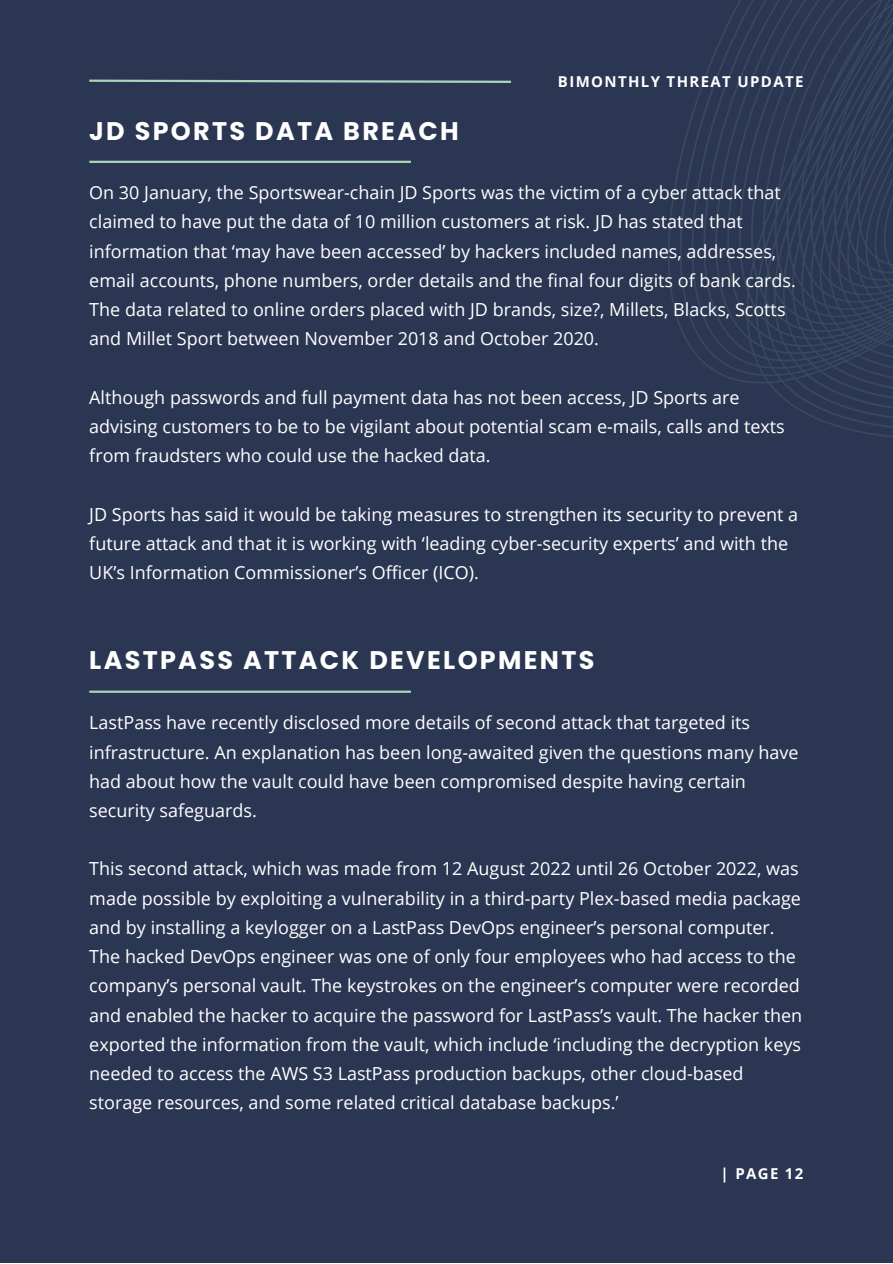
<style>
.page{position:relative;width:893px;height:1264px;background:#fff}
.page>*{position:absolute;margin:0;border:0;box-sizing:border-box;transform-origin:0 0}
.t1{font:700 25.5px "Poppins";letter-spacing:.09em;color:#fff}
.t2{font:18px/29.2px "Open Sans";color:#fff}
.t3{font:700 15px "Open Sans";letter-spacing:.09em;color:#fff}
</style>
<div class="page">
<div style="left:0;top:0;width:892px;height:1262px;background:#2a3652"></div>
<svg style="left:89px;top:79px;width:422px;height:4px"></svg>
<svg style="left:668px;top:0;width:224px;height:437px"></svg>
<hr style="left:89px;top:161px;width:322px;height:2px;background:#a9d6b9">
<hr style="left:89px;top:690px;width:322px;height:3px;background:#a9d6b9">
<h1 class="t1" style="left:89px;top:113px;width:371px">JD SPORTS DATA BREACH</h1>
<p class="t3" style="left:558px;top:71px;width:247px">BIMONTHLY THREAT UPDATE</p>
<p class="t2" style="left:89px;top:177px;width:708px">On 30 January, the Sportswear-chain JD Sports was the victim of a cyber attack that claimed to have put the data of 10 million customers at risk. JD has stated that information that ‘may have been accessed’ by hackers included names, addresses, email accounts, phone numbers, order details and the final four digits of bank cards.<br>The data related to online orders placed with JD brands, size?, Millets, Blacks, Scotts and Millet Sport between November 2018 and October 2020.</p>
<p class="t2" style="left:89px;top:382px;width:697px">Although passwords and full payment data has not been access, JD Sports are advising customers to be to be vigilant about potential scam e-mails, calls and texts from fraudsters who could use the hacked data.</p>
<p class="t2" style="left:89px;top:499px;width:710px">JD Sports has said it would be taking measures to strengthen its security to prevent a future attack and that it is working with ‘leading cyber-security experts’ and with the<br>UK’s Information Commissioner’s Officer (ICO).</p>
<h1 class="t1" style="left:89px;top:642px;width:506px">LASTPASS ATTACK DEVELOPMENTS</h1>
<p class="t2" style="left:89px;top:707px;width:710px">LastPass have recently disclosed more details of second attack that targeted its infrastructure. An explanation has been long-awaited given the questions many have had about how the vault could have been compromised despite having certain security safeguards.</p>
<p class="t2" style="left:89px;top:853px;width:714px">This second attack, which was made from 12 August 2022 until 26 October 2022, was made possible by exploiting a vulnerability in a third-party Plex-based media package and by installing a keylogger on a LastPass DevOps engineer’s personal computer.<br>The hacked DevOps engineer was one of only four employees who had access to the company’s personal vault. The keystrokes on the engineer’s computer were recorded and enabled the hacker to acquire the password for LastPass’s vault. The hacker then exported the information from the vault, which include ‘including the decryption keys needed to access the AWS S3 LastPass production backups, other cloud-based storage resources, and some related critical database backups.’</p>
<p class="t3" style="left:720px;top:1162px;width:84px">| PAGE 12</p>
</div>
